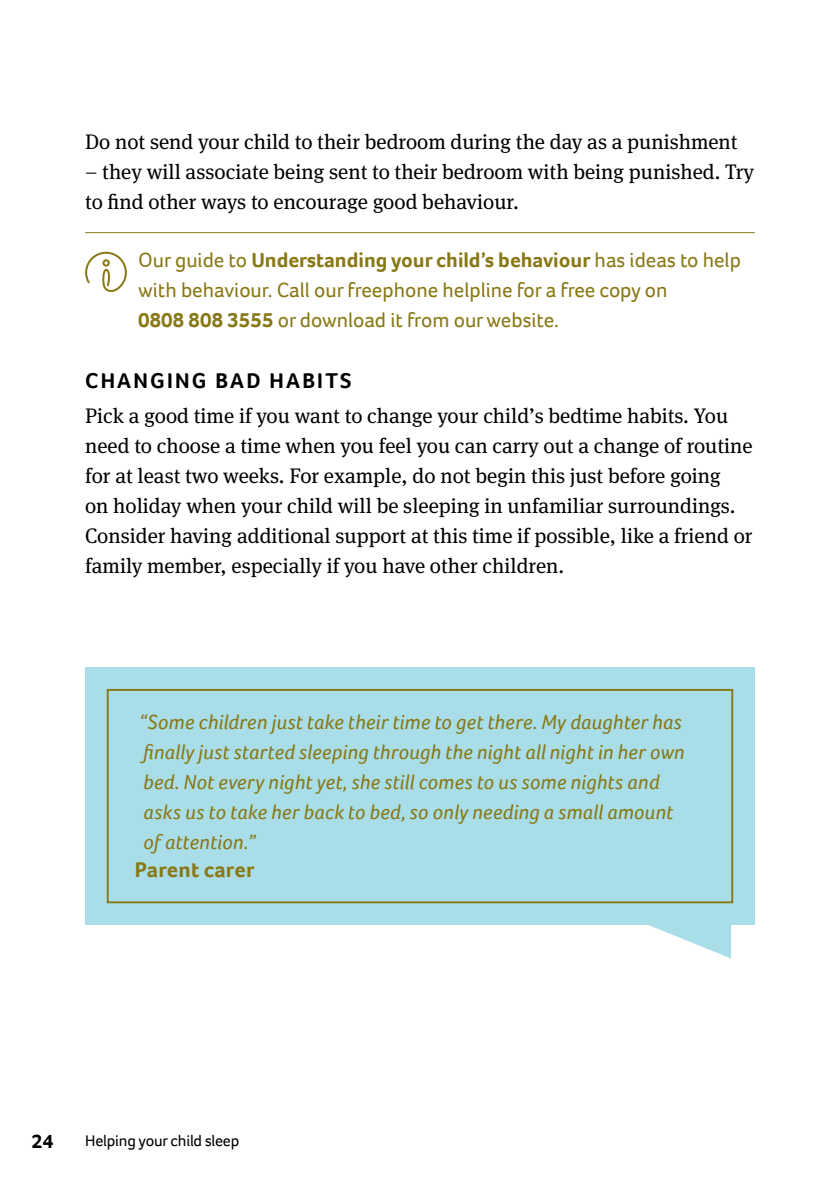
<style>
.page{position:relative;width:840px;height:1191px;background:#fff}
.page>*{position:absolute;margin:0;border:0;box-sizing:border-box;transform-origin:0 0}
.t1{font:700 22px "Foco";letter-spacing:.1em;color:#000}
.t2{font:700 22px "Foco";color:#897816}
.t3{font:21px/30px "Meta Serif OT";color:#000}
.t4{font:italic 21px/30px "Foco";letter-spacing:.005em;color:#897816}
.t5{font:21px/30px "Foco";color:#897816}
.t6{font:700 20px "Foco";color:#000}
.t7{font:16px "Foco";letter-spacing:-.01em;color:#000}
.s1{font-weight:700}
</style>
<div class="page">
<hr style="left:85px;top:232px;width:669px;height:1px;background:#897816">
<svg style="left:85px;top:251px;width:42px;height:41px"></svg>
<div style="left:85px;top:667px;width:669px;height:258px;background:#a9dee8"></div>
<div style="left:107px;top:689px;width:625px;height:214px;border:2px solid #897816"></div>
<svg style="left:649px;top:925px;width:81px;height:33px"></svg>
<p class="t3" style="left:85px;top:126px;width:653px">Do not send your child to their bedroom during the day as a punishment</p>
<p class="t3" style="left:85px;top:156px;width:670px">– they will associate being sent to their bedroom with being punished. Try to find other ways to encourage good behaviour.</p>
<p class="t5" style="left:138px;top:245px;width:604px">Our guide to <span class="s1">Understanding your child’s behaviour</span> has ideas to help with behaviour. Call our freephone helpline for a free copy on<br><span class="s1">0808 808 3555</span> or download it from our website.</p>
<p class="t1" style="left:85px;top:366px;width:268px">Changing bad habits</p>
<p class="t3" style="left:85px;top:401px;width:668px">Pick a good time if you want to change your child’s bedtime habits. You need to choose a time when you feel you can carry out a change of routine for at least two weeks. For example, do not begin this just before going<br>on holiday when your child will be sleeping in unfamiliar surroundings.<br>Consider having additional support at this time if possible, like a friend or family member, especially if you have other children.</p>
<p class="t4" style="left:139px;top:706px;width:547px">“Some children just take their time to get there. My daughter has finally just started sleeping through the night all night in her own bed. Not every night yet, she still comes to us some nights and asks us to take her back to bed, so only needing a small amount of attention.”</p>
<p class="t2" style="left:135px;top:855px;width:121px">Parent carer</p>
<p class="t6" style="left:32px;top:1128px;width:23px">24</p>
<p class="t7" style="left:85px;top:1129px;width:156px">Helping your child sleep</p>
</div>
